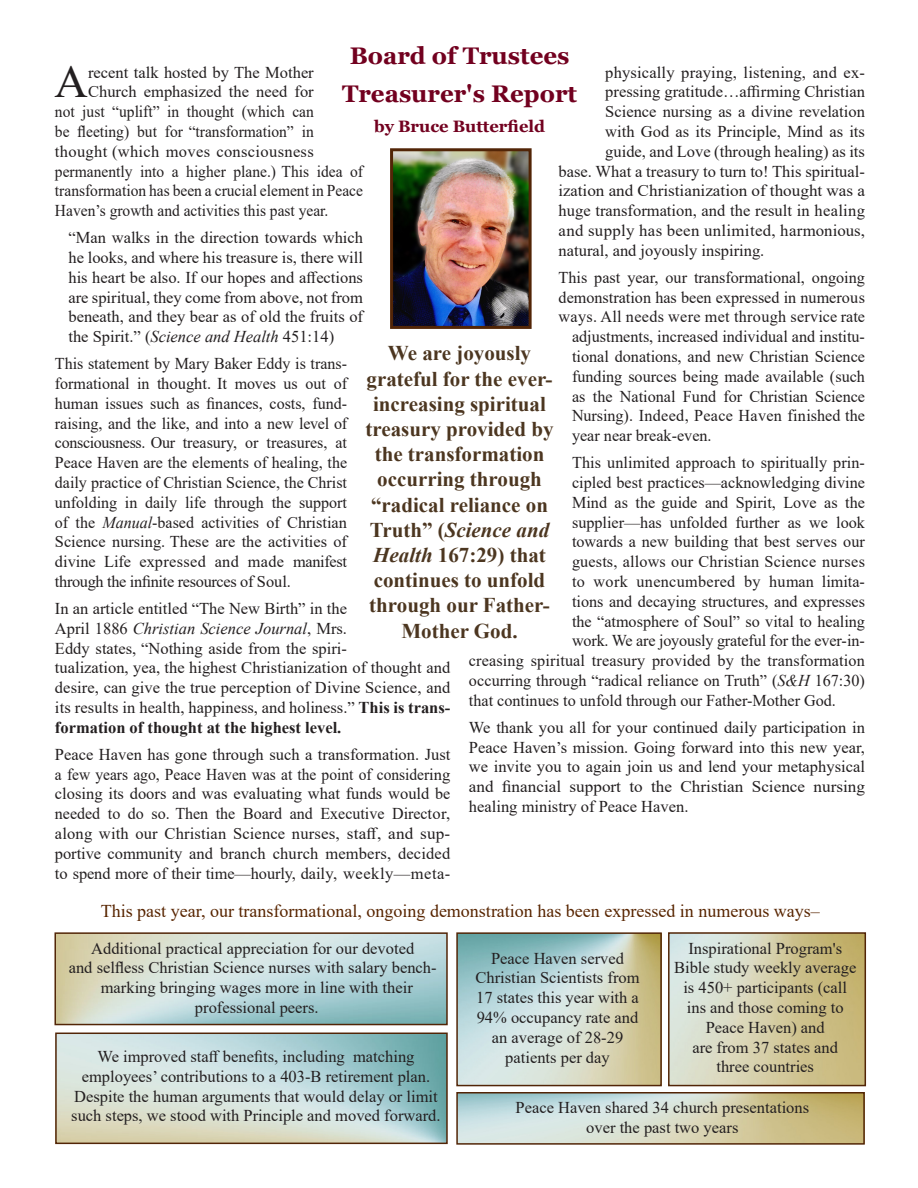
<style>
.page{position:relative;width:918px;height:1188px;background:#fff}
.page>*{position:absolute;margin:0;border:0;box-sizing:border-box;transform-origin:0 0}
.t1{font:46.35px "Times New Roman";color:#231f20}
.t2{font:700 24px/37.5px "Georgia";color:#72001f;text-align:center}
.t3{font:700 21px/25.2px "Times New Roman";color:#4c3620;text-align:center}
.t4{font:18px "Times New Roman";color:#582500}
.t5{font:16.5px/19.8px "Times New Roman";color:#231f20;text-align:center}
.t6{font:16.5px "Times New Roman";color:#231f20;scale:.94 1}
.t7{font:16.5px "Times New Roman";letter-spacing:.02em;color:#231f20}
.t8{font:700 16.5px "Georgia";color:#72001f}
.s1{font-style:italic}
.s2{font-weight:700}
</style>
<div class="page">
<img style="left:394px;top:152px;width:134px;height:173px">
<div style="left:390px;top:148px;width:142px;height:181px;border:3px solid #522507"></div>
<img style="left:459px;top:935px;width:200px;height:148px">
<div style="left:456px;top:932px;width:206px;height:154px;border:2px solid #522507"></div>
<img style="left:671px;top:935px;width:192px;height:148px">
<div style="left:668px;top:932px;width:198px;height:154px;border:2px solid #522507"></div>
<img style="left:58px;top:1036px;width:387px;height:105px">
<div style="left:55px;top:1033px;width:393px;height:111px;border:2px solid #522507"></div>
<img style="left:459px;top:1095px;width:403px;height:47px">
<div style="left:456px;top:1092px;width:409px;height:53px;border:2px solid #522507"></div>
<div style="left:54px;top:932px;width:394px;height:93px;border:2px solid #522507"></div>
<p class="t2" style="left:342px;top:37px;width:236px">Board of Trustees<br>Treasurer's Report</p>
<p class="t8" style="left:374px;top:116px;width:173px">by Bruce Butterfield</p>
<p class="t1" style="left:55px;top:49px;width:35px">A</p>
<p class="t5" style="left:88px;top:62px;width:227px">recent talk hosted by The Mother</p>
<p class="t5" style="left:605px;top:62px;width:261px">physically praying, listening, and ex-</p>
<p class="t5" style="left:605px;top:82px;width:261px">pressing gratitude…affirming Christian</p>
<p class="t5" style="left:605px;top:101px;width:261px">Science nursing as a divine revelation</p>
<p class="t5" style="left:605px;top:121px;width:261px">with God as its Principle, Mind as its</p>
<p class="t5" style="left:605px;top:141px;width:261px">guide, and Love (through healing) as its</p>
<p class="t5" style="left:559px;top:161px;width:308px">base. What a treasury to turn to! This spiritual-</p>
<p class="t5" style="left:559px;top:181px;width:308px">ization and Christianization of thought was a</p>
<p class="t5" style="left:559px;top:200px;width:308px">huge transformation, and the result in healing</p>
<p class="t7" style="left:559px;top:219px;width:308px">and supply has been unlimited, harmonious,</p>
<p class="t5" style="left:559px;top:240px;width:207px">natural, and joyously inspiring.</p>
<p class="t5" style="left:559px;top:267px;width:308px">This past year, our transformational, ongoing</p>
<p class="t5" style="left:559px;top:287px;width:308px">demonstration has been expressed in numerous</p>
<p class="t7" style="left:559px;top:305px;width:308px">ways. All needs were met through service rate</p>
<p class="t5" style="left:572px;top:326px;width:294px">adjustments, increased individual and institu-</p>
<p class="t5" style="left:572px;top:346px;width:294px">tional donations, and new Christian Science</p>
<p class="t5" style="left:572px;top:366px;width:294px">funding sources being made available (such</p>
<p class="t5" style="left:572px;top:386px;width:294px">as the National Fund for Christian Science</p>
<p class="t7" style="left:572px;top:404px;width:294px">Nursing). Indeed, Peace Haven finished the</p>
<p class="t5" style="left:572px;top:425px;width:141px">year near break-even.</p>
<p class="t5" style="left:572px;top:452px;width:294px">This unlimited approach to spiritually prin-</p>
<p class="t5" style="left:572px;top:472px;width:294px">cipled best practices—acknowledging divine</p>
<p class="t5" style="left:572px;top:492px;width:294px">Mind as the guide and Spirit, Love as the</p>
<p class="t5" style="left:572px;top:512px;width:294px">supplier—has unfolded further as we look</p>
<p class="t5" style="left:572px;top:532px;width:294px">towards a new building that best serves our</p>
<p class="t5" style="left:572px;top:551px;width:294px">guests, allows our Christian Science nurses</p>
<p class="t7" style="left:572px;top:570px;width:294px">to work unencumbered by human limita-</p>
<p class="t5" style="left:572px;top:591px;width:294px">tions and decaying structures, and expresses</p>
<p class="t5" style="left:572px;top:611px;width:294px">the “atmosphere of Soul” so vital to healing</p>
<p class="t5" style="left:572px;top:631px;width:294px">work. We are joyously grateful for the ever-in-</p>
<p class="t5" style="left:469px;top:650px;width:398px">creasing spiritual treasury provided by the transformation</p>
<p class="t5" style="left:469px;top:670px;width:398px">occurring through “radical reliance on Truth” (<span class="s1">S&amp;H</span> 167:30)</p>
<p class="t5" style="left:469px;top:690px;width:369px">that continues to unfold through our Father-Mother God.</p>
<p class="t5" style="left:469px;top:717px;width:398px;text-align:justify">We thank you all for your continued daily participation in Peace Haven’s mission. Going forward into this new year, we invite you to again join us and lend your metaphysical and financial support to the Christian Science nursing healing ministry of Peace Haven.</p>
<p class="t5" style="left:88px;top:82px;width:227px">Church emphasized the need for</p>
<p class="t6" style="left:55px;top:100px;width:277px">not just “uplift” in thought (which can</p>
<p class="t6" style="left:55px;top:120px;width:277px">be fleeting) but for “transformation” in</p>
<p class="t7" style="left:55px;top:140px;width:260px">thought (which moves consciousness</p>
<p class="t6" style="left:55px;top:160px;width:329px">permanently into a higher plane.) This idea of</p>
<p class="t6" style="left:55px;top:179px;width:329px">transformation has been a crucial element in Peace</p>
<p class="t6" style="left:55px;top:199px;width:293px">Haven’s growth and activities this past year.</p>
<p class="t5" style="left:68px;top:227px;width:296px;text-align:justify">“Man walks in the direction towards which he looks, and where his treasure is, there will his heart be also. If our hopes and affections are spiritual, they come from above, not from beneath, and they bear as of old the fruits of the Spirit.” (<span class="s1">Science and Health</span> 451:14)</p>
<p class="t5" style="left:55px;top:353px;width:294px;text-align:justify">This statement by Mary Baker Eddy is trans&shy;formational in thought. It moves us out of human issues such as finances, costs, fund&shy;raising, and the like, and into a new level of consciousness. Our treasury, or treasures, at Peace Haven are the elements of healing, the daily practice of Christian Science, the Christ unfolding in daily life through the support of the <span class="s1">Manual</span>-based activities of Christian Science nursing. These are the activities of divine Life expressed and made manifest through the infinite resources of Soul.</p>
<p class="t5" style="left:55px;top:598px;width:397px;text-align:left">In an article entitled “The New Birth” in the<br>April 1886 <span class="s1">Christian Science Journal</span>, Mrs.<br>Eddy states, “Nothing aside from the spiri-<br>tualization, yea, the highest Christianization of thought and desire, can give the true perception of Divine Science, and its results in health, happiness, and holiness.” <span class="s2">This is trans&shy;formation of thought at the highest level.</span></p>
<p class="t5" style="left:55px;top:744px;width:397px;text-align:justify">Peace Haven has gone through such a transformation. Just a few years ago, Peace Haven was at the point of considering closing its doors and was evaluating what funds would be needed to do so. Then the Board and Executive Director, along with our Christian Science nurses, staff, and sup&shy;portive community and branch church members, decided to spend more of their time—hourly, daily, weekly—meta-</p>
<p class="t3" style="left:365px;top:340px;width:190px">We are joyously grateful for the ever&shy;increasing spiritual treasury provided by the transformation occurring through “radical reliance on<br>Truth” (<span class="s1">Science and<br>Health</span> 167:29) that continues to unfold through our Father-<br>Mother God.</p>
<p class="t4" style="left:101px;top:898px;width:721px">This past year, our transformational, ongoing demonstration has been expressed in numerous ways–</p>
<p class="t5" style="left:476px;top:948px;width:166px">Peace Haven served<br>Christian Scientists from</p>
<p class="t5" style="left:476px;top:987px;width:164px;text-align:left">17 states this year with a<br>94% occupancy rate and</p>
<p class="t5" style="left:492px;top:1027px;width:133px">an average of 28-29 patients per day</p>
<p class="t5" style="left:674px;top:938px;width:184px">Inspirational Program's<br>Bible study weekly average is 450+ participants (call ins and those coming to<br>Peace Haven) and</p>
<p class="t5" style="left:692px;top:1037px;width:147px">are from 37 states and three countries</p>
<p class="t5" style="left:91px;top:938px;width:325px">Additional practical appreciation for our devoted</p>
<p class="t5" style="left:69px;top:957px;width:369px">and selfless Christian Science nurses with salary bench-</p>
<p class="t5" style="left:101px;top:977px;width:314px">marking bringing wages more in line with their</p>
<p class="t5" style="left:195px;top:997px;width:125px">professional peers.</p>
<p class="t5" style="left:71px;top:1046px;width:371px">We improved staff benefits, including matching employees’ contributions to a 403-B retirement plan.<br>Despite the human arguments that would delay or limit such steps, we stood with Principle and moved forward.</p>
<p class="t5" style="left:516px;top:1097px;width:295px">Peace Haven shared 34 church presentations</p>
<p class="t5" style="left:586px;top:1117px;width:154px">over the past two years</p>
</div>
